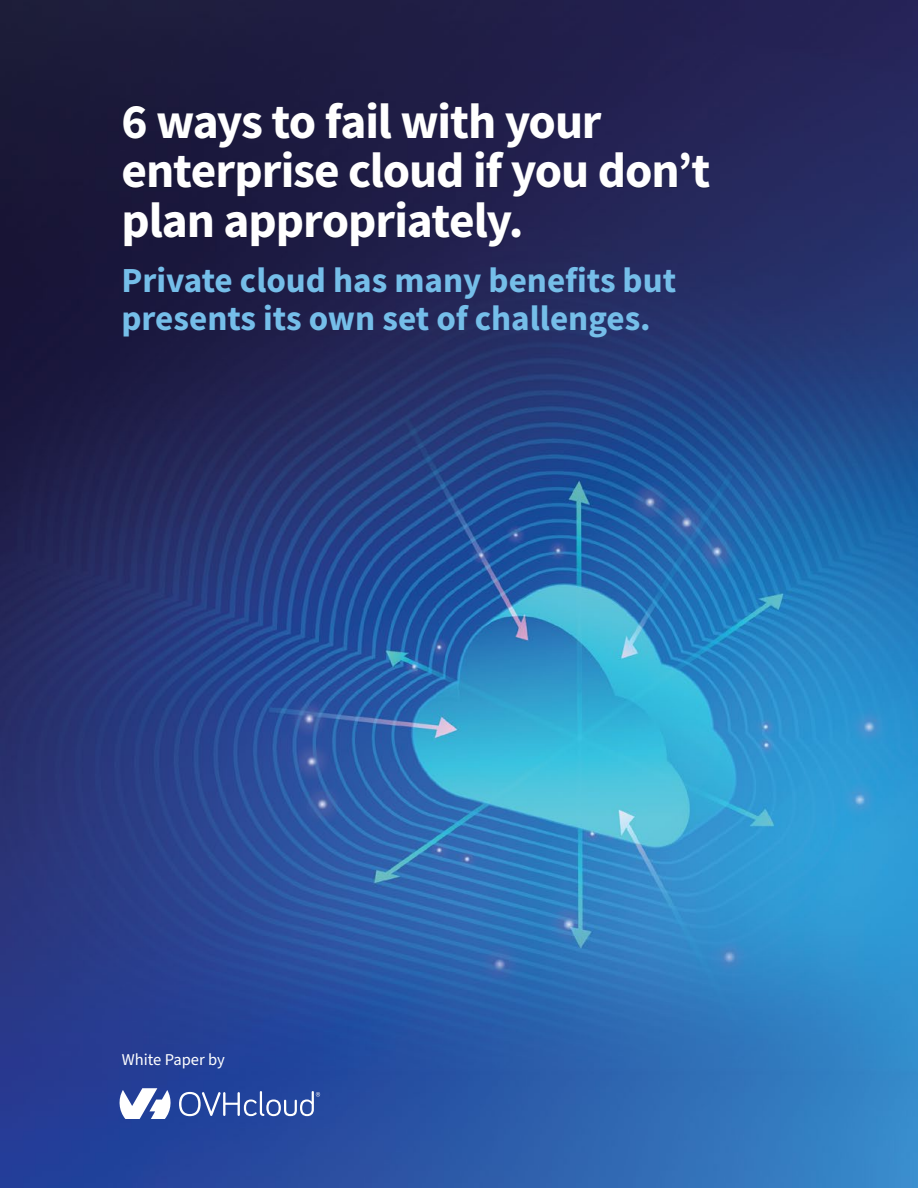
<style>
.page{position:relative;width:918px;height:1188px;background:#fff}
.page>*{position:absolute;margin:0;border:0;box-sizing:border-box;transform-origin:0 0}
.t1{font:700 49.5px/49.5px "Source Sans Pro";letter-spacing:-.02em;color:#fff}
.t2{font:700 35.25px/38.2px "Source Sans Pro";color:#75bee9}
.t3{font:16.5px "Source Sans Pro";color:#fff}
</style>
<div class="page">
<img style="left:0;top:0;width:918px;height:1188px">
<svg style="left:120px;top:1088px;width:52px;height:31px"></svg>
<svg style="left:179px;top:1091px;width:141px;height:25px;background:#556fb3"></svg>
<div style="left:123px;top:102px;width:586px;height:145px;background:#000;opacity:.23"></div>
<p class="t1" style="left:122px;top:96px;width:591px">6 ways to fail with your enterprise cloud if you don’t plan appropriately.</p>
<p class="t2" style="left:122px;top:261px;width:556px">Private cloud has many benefits but presents its own set of challenges.</p>
<p class="t3" style="left:122px;top:1049px;width:105px">White Paper by</p>
</div>
